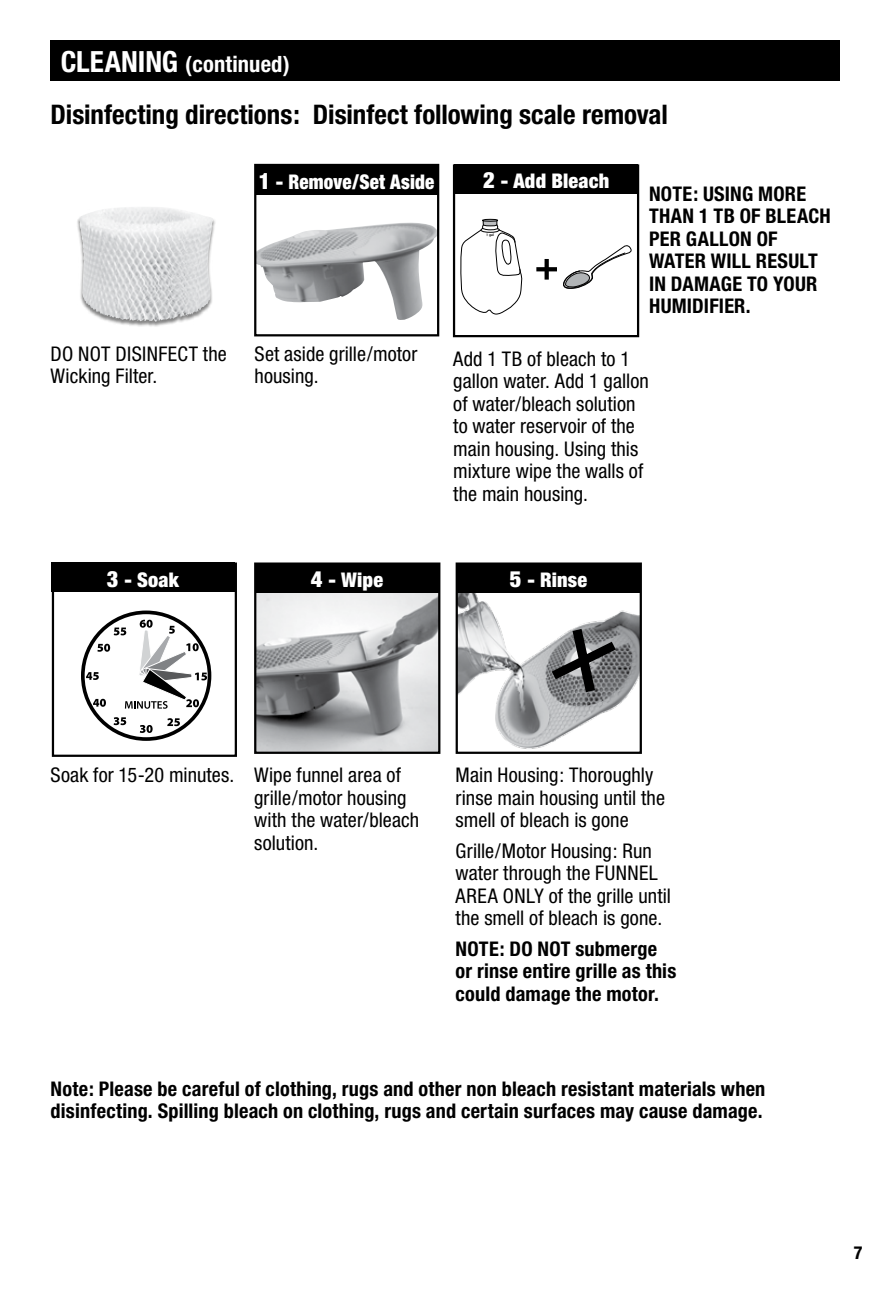
<style>
.page{position:relative;width:891px;height:1296px;background:#fff}
.page>*{position:absolute;margin:0;border:0;box-sizing:border-box;transform-origin:0 0}
.t1{font:700 condensed 27px "Helvetica Neue";color:#000}
.t2{font:700 condensed 22.5px "Helvetica Neue";letter-spacing:.01em;color:#fff}
.t3{font:condensed 20.25px/22.5px "Helvetica Neue";letter-spacing:.005em;color:#000}
.t4{font:700 condensed 20.25px/22.5px "Helvetica Neue";letter-spacing:.01em;color:#000}
.t5{font:900 condensed 20.25px "Helvetica Neue";letter-spacing:.01em;color:#fff}
.t6{font:700 condensed 18px "Helvetica Neue";color:#000}
.t7{font:600 3.6px "Myriad Pro";color:#000}
.s1{font-size:29.25px}
.s2{font-size:22.5px}
</style>
<div class="page">
<div style="left:81px;top:611px;width:130px;height:130px;border:4px solid #000;border-radius:50%"></div>
<svg style="left:97px;top:644px;width:9px;height:8px"></svg>
<svg style="left:104px;top:644px;width:6px;height:8px"></svg>
<svg style="left:86px;top:672px;width:13px;height:8px"></svg>
<svg style="left:93px;top:699px;width:9px;height:8px"></svg>
<svg style="left:100px;top:699px;width:6px;height:8px"></svg>
<svg style="left:114px;top:717px;width:12px;height:8px"></svg>
<svg style="left:140px;top:725px;width:9px;height:8px"></svg>
<svg style="left:147px;top:725px;width:6px;height:8px"></svg>
<svg style="left:167px;top:718px;width:13px;height:8px"></svg>
<svg style="left:114px;top:620px;width:93px;height:89px"></svg>
<div style="left:52px;top:562px;width:185px;height:195px;border:2px solid #000"></div>
<img style="left:257px;top:223px;width:179px;height:97px">
<div style="left:254px;top:164px;width:185px;height:172px;border:2px solid #000"></div>
<div style="left:76px;top:207px;width:141px;height:121px;background:#000;opacity:.49"></div>
<img style="left:79px;top:211px;width:101px;height:111px">
<svg style="left:545px;top:259px;width:4px;height:21px"></svg>
<svg style="left:536px;top:267px;width:21px;height:4px"></svg>
<svg style="left:563px;top:245px;width:69px;height:44px"></svg>
<div style="left:453px;top:164px;width:186px;height:173px;border:2px solid #000"></div>
<img style="left:257px;top:592px;width:180px;height:159px">
<div style="left:254px;top:562px;width:186px;height:192px;border:2px solid #000"></div>
<div style="left:255px;top:166px;width:183px;height:29px;background:#000"></div>
<div style="left:455px;top:165px;width:183px;height:29px;background:#000"></div>
<div style="left:256px;top:563px;width:183px;height:29px;background:#000"></div>
<div style="left:51px;top:40px;width:789px;height:41px;background:#000"></div>
<div style="left:51px;top:563px;width:184px;height:29px;background:#000"></div>
<img style="left:459px;top:592px;width:180px;height:157px">
<div style="left:456px;top:562px;width:186px;height:192px;border:2px solid #000"></div>
<div style="left:457px;top:563px;width:183px;height:29px;background:#000"></div>
<svg style="left:536px;top:614px;width:95px;height:93px"></svg>
<svg style="left:461px;top:219px;width:61px;height:96px"></svg>
<p class="t2" style="left:61px;top:50px;width:231px"><span class="s1">CLEANING</span> (continued)</p>
<h1 class="t1" style="left:51px;top:98px;width:619px">Disinfecting directions: Disinfect following scale removal</h1>
<p class="t5" style="left:259px;top:170px;width:177px"><span class="s2">1</span> - Remove/Set Aside</p>
<p class="t5" style="left:483px;top:169px;width:128px"><span class="s2">2</span> - Add Bleach</p>
<p class="t7" style="left:489px;top:232px;width:4px">g</p>
<p class="t4" style="left:649px;top:182px;width:183px">NOTE: USING MORE<br>THAN 1 TB OF BLEACH<br>PER GALLON OF<br>WATER WILL RESULT<br>IN DAMAGE TO YOUR<br>HUMIDIFIER.</p>
<p class="t3" style="left:51px;top:342px;width:178px">DO NOT DISINFECT the<br>Wicking Filter.</p>
<p class="t3" style="left:255px;top:342px;width:164px">Set aside grille/motor housing.</p>
<p class="t3" style="left:453px;top:347px;width:197px">Add 1 TB of bleach to 1 gallon water. Add 1 gallon of water/bleach solution to water reservoir of the main housing. Using this mixture wipe the walls of the main housing.</p>
<p class="t5" style="left:107px;top:567px;width:74px"><span class="s2">3</span> - Soak</p>
<p class="t5" style="left:311px;top:567px;width:74px"><span class="s2">4</span> - Wipe</p>
<p class="t5" style="left:510px;top:567px;width:79px"><span class="s2">5</span> - Rinse</p>
<p class="t3" style="left:51px;top:764px;width:185px">Soak for 15-20 minutes.</p>
<p class="t3" style="left:254px;top:764px;width:166px">Wipe funnel area of grille/motor housing with the water/bleach solution.</p>
<p class="t3" style="left:456px;top:764px;width:211px">Main Housing: Thoroughly rinse main housing until the smell of bleach is gone</p>
<p class="t3" style="left:456px;top:839px;width:217px">Grille/Motor Housing: Run water through the FUNNEL<br>AREA ONLY of the grille until the smell of bleach is gone.</p>
<p class="t4" style="left:456px;top:937px;width:222px">NOTE: DO NOT submerge or rinse entire grille as this could damage the motor.</p>
<p class="t4" style="left:51px;top:1077px;width:716px">Note: Please be careful of clothing, rugs and other non bleach resistant materials when disinfecting. Spilling bleach on clothing, rugs and certain surfaces may cause damage.</p>
<p class="t6" style="left:854px;top:1242px;width:10px">7</p>
</div>
